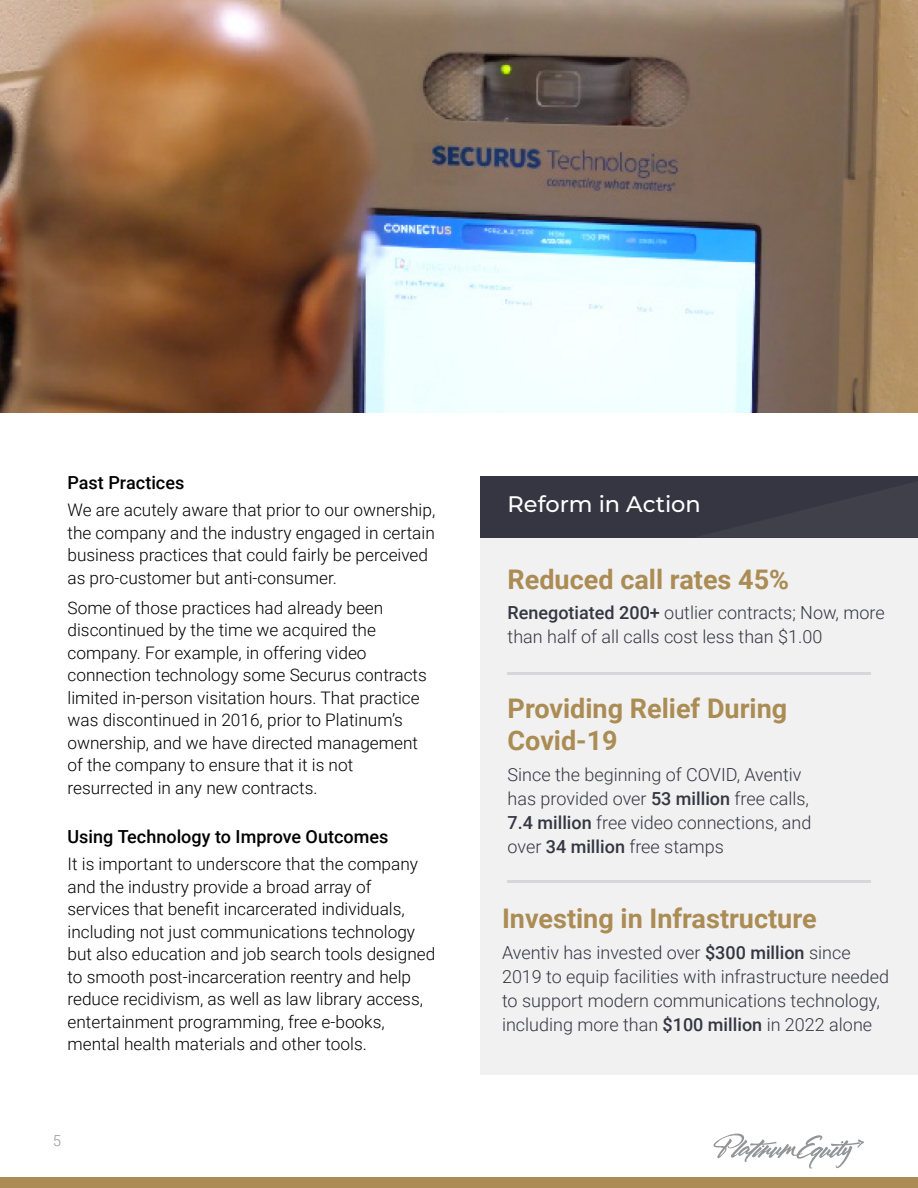
<style>
.page{position:relative;width:918px;height:1188px;background:#fff}
.page>*{position:absolute;margin:0;border:0;box-sizing:border-box;transform-origin:0 0}
.t1{font:700 27px/32.4px "Roboto";color:#ab8c54}
.t2{font:500 22.5px "Montserrat";color:#fff}
.t3{font:300 18px/24px "Roboto";color:#353642}
.t4{font:500 18px "Roboto";color:#000}
.t5{font:300 17.25px/22.5px "Roboto";color:#000}
.t6{font:300 15px "Roboto";color:#939597}
.s1{font-weight:500}
</style>
<div class="page">
<div style="left:0;top:1178px;width:918px;height:10px;background:#ab8c54"></div>
<svg style="left:713px;top:1133px;width:151px;height:36px"></svg>
<div style="left:481px;top:506px;width:437px;height:569px;background:#f1f1f2"></div>
<div style="left:481px;top:476px;width:437px;height:62px;background:#353642"></div>
<svg style="left:700px;top:482px;width:218px;height:55px"></svg>
<hr style="left:508px;top:673px;width:363px;height:2px;background:#353642">
<hr style="left:508px;top:880px;width:363px;height:3px;background:#353642">
<img style="left:0;top:0;width:918px;height:413px">
<p class="t4" style="left:68px;top:470px;width:118px">Past Practices</p>
<p class="t5" style="left:68px;top:498px;width:369px">We are acutely aware that prior to our ownership, the company and the industry engaged in certain business practices that could fairly be perceived as pro-customer but anti-consumer.</p>
<p class="t5" style="left:68px;top:596px;width:361px">Some of those practices had already been discontinued by the time we acquired the company. For example, in offering video connection technology some Securus contracts limited in-person visitation hours. That practice was discontinued in 2016, prior to Platinum’s ownership, and we have directed management of the company to ensure that it is not resurrected in any new contracts.</p>
<p class="t4" style="left:68px;top:824px;width:322px">Using Technology to Improve Outcomes</p>
<p class="t5" style="left:68px;top:852px;width:369px">It is important to underscore that the company and the industry provide a broad array of services that benefit incarcerated individuals, including not just communications technology but also education and job search tools designed to smooth post-incarceration reentry and help reduce recidivism, as well as law library access, entertainment programming, free e-books, mental health materials and other tools.</p>
<p class="t6" style="left:53px;top:1130px;width:10px">5</p>
<h2 class="t2" style="left:508px;top:489px;width:195px">Reform in Action</h2>
<h1 class="t1" style="left:508px;top:562px;width:283px">Reduced call rates 45%</h1>
<p class="t3" style="left:508px;top:600px;width:379px"><span class="s1">Renegotiated 200+</span> outlier contracts; Now, more than half of all calls cost less than $1.00</p>
<h1 class="t1" style="left:508px;top:691px;width:281px">Providing Relief During<br>Covid-19</h1>
<p class="t3" style="left:508px;top:762px;width:305px">Since the beginning of COVID, Aventiv has provided over <span class="s1">53 million</span> free calls, <span class="s1">7.4 million</span> free video connections, and over <span class="s1">34 million</span> free stamps</p>
<h1 class="t1" style="left:502px;top:902px;width:316px">Investing in Infrastructure</h1>
<p class="t3" style="left:502px;top:940px;width:388px">Aventiv has invested over <span class="s1">$300 million</span> since 2019 to equip facilities with infrastructure needed to support modern communications technology, including more than <span class="s1">$100 million</span> in 2022 alone</p>
</div>
